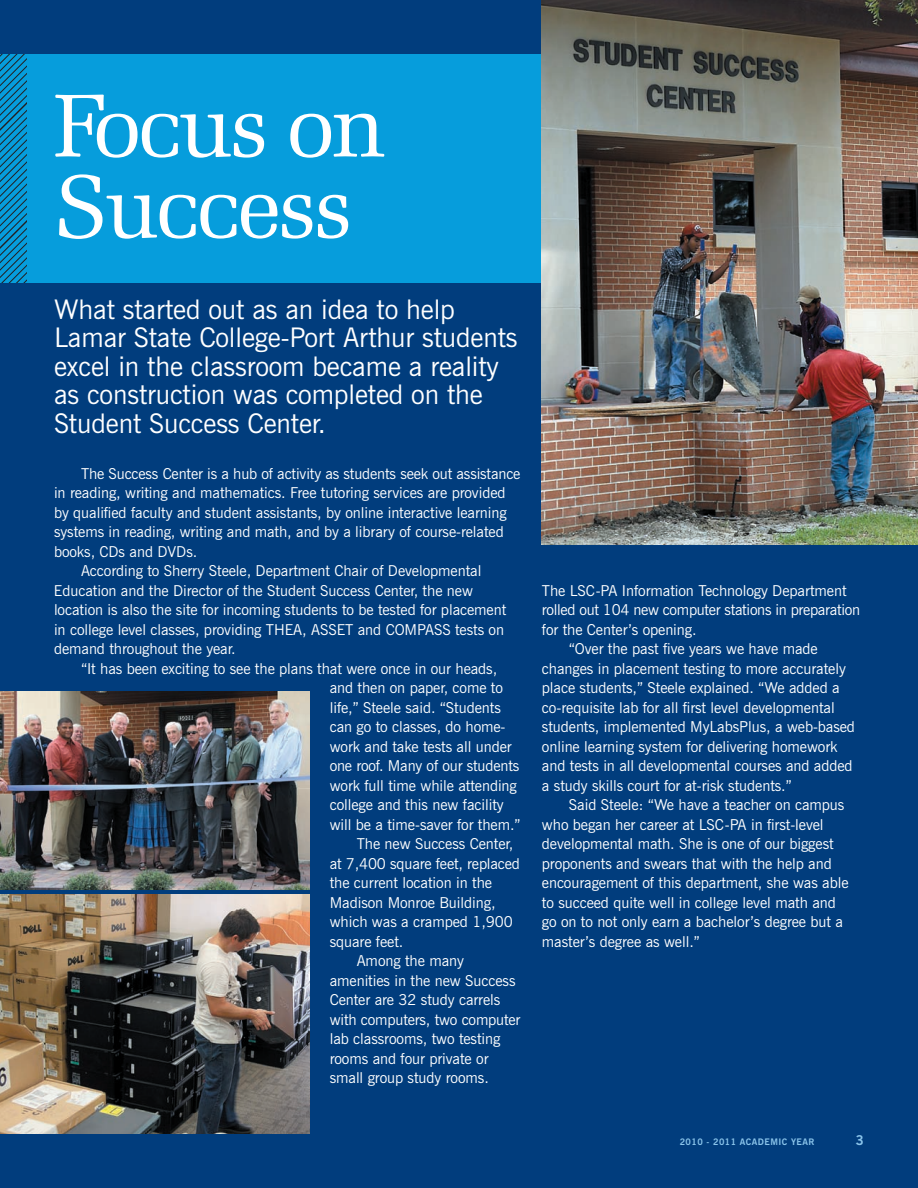
<style>
.page{position:relative;width:918px;height:1188px;background:#013d7d}
.page>*{position:absolute;margin:0;border:0;box-sizing:border-box;transform-origin:0 0}
.t1{font:90px/81px "Zapf Elliptical 711 BT";letter-spacing:-.04em;color:#fff}
.t2{font:27px/28.5px "News Gothic BT";letter-spacing:-.005em;color:#fff}
.t3{font:15px "News Gothic BT";letter-spacing:-.005em;color:#fff}
.t4{font:700 13.5px "News Gothic BT";color:#8bc5eb}
.t5{font:700 9px "News Gothic BT";letter-spacing:.05em;color:#8bc5eb}
</style>
<div class="page">
<hr style="left:0;top:0;width:1px;height:1188px;background:#e9e7d5">
<img style="left:0;top:0;width:1px;height:497px">
<img style="left:0;top:691px;width:309px;height:198px">
<img style="left:0;top:895px;width:309px;height:239px">
<div style="left:0;top:54px;width:542px;height:229px;background:#069ddc"></div>
<svg style="left:0;top:54px;width:27px;height:229px"></svg>
<img style="left:542px;top:0;width:376px;height:545px">
<h1 class="t1" style="left:54px;top:85px;width:333px">Focus on<br>Success</h1>
<h2 class="t2" style="left:54px;top:295px;width:465px">What started out as an idea to help Lamar State College-Port Arthur students excel in the classroom became a reality as construction was completed on the Student Success Center.</h2>
<p class="t3" style="left:81px;top:464px;width:441px">The Success Center is a hub of activity as students seek out assistance</p>
<p class="t3" style="left:54px;top:484px;width:453px">in reading, writing and mathematics. Free tutoring services are provided</p>
<p class="t3" style="left:54px;top:503px;width:454px">by qualified faculty and student assistants, by online interactive learning</p>
<p class="t3" style="left:54px;top:523px;width:451px">systems in reading, writing and math, and by a library of course-related</p>
<p class="t3" style="left:54px;top:542px;width:145px">books, CDs and DVDs.</p>
<p class="t3" style="left:81px;top:562px;width:402px">According to Sherry Steele, Department Chair of Developmental</p>
<p class="t3" style="left:54px;top:581px;width:420px">Education and the Director of the Student Success Center, the new</p>
<p class="t3" style="left:54px;top:601px;width:454px">location is also the site for incoming students to be tested for placement</p>
<p class="t3" style="left:54px;top:620px;width:452px">in college level classes, providing THEA, ASSET and COMPASS tests on</p>
<p class="t3" style="left:54px;top:640px;width:183px">demand throughout the year.</p>
<p class="t3" style="left:81px;top:659px;width:418px">“It has been exciting to see the plans that were once in our heads,</p>
<p class="t3" style="left:330px;top:679px;width:175px">and then on paper, come to</p>
<p class="t3" style="left:330px;top:698px;width:173px">life,” Steele said. “Students</p>
<p class="t3" style="left:330px;top:718px;width:177px">can go to classes, do home-</p>
<p class="t3" style="left:330px;top:737px;width:184px">work and take tests all under</p>
<p class="t3" style="left:330px;top:757px;width:191px">one roof. Many of our students</p>
<p class="t3" style="left:330px;top:776px;width:189px">work full time while attending</p>
<p class="t3" style="left:330px;top:796px;width:176px">college and this new facility</p>
<p class="t3" style="left:330px;top:815px;width:192px">will be a time-saver for them.”</p>
<p class="t3" style="left:357px;top:835px;width:158px">The new Success Center,</p>
<p class="t3" style="left:330px;top:854px;width:192px">at 7,400 square feet, replaced</p>
<p class="t3" style="left:330px;top:874px;width:164px">the current location in the</p>
<p class="t3" style="left:330px;top:893px;width:167px">Madison Monroe Building,</p>
<p class="t3" style="left:330px;top:913px;width:185px">which was a cramped 1,900</p>
<p class="t3" style="left:330px;top:932px;width:75px">square feet.</p>
<p class="t3" style="left:357px;top:952px;width:109px">Among the many</p>
<p class="t3" style="left:330px;top:971px;width:187px">amenities in the new Success</p>
<p class="t3" style="left:330px;top:991px;width:172px">Center are 32 study carrels</p>
<p class="t3" style="left:330px;top:1010px;width:192px">with computers, two computer</p>
<p class="t3" style="left:330px;top:1030px;width:172px">lab classrooms, two testing</p>
<p class="t3" style="left:330px;top:1049px;width:160px">rooms and four private or</p>
<p class="t3" style="left:330px;top:1069px;width:161px">small group study rooms.</p>
<p class="t3" style="left:542px;top:581px;width:306px">The LSC-PA Information Technology Department</p>
<p class="t3" style="left:542px;top:601px;width:320px">rolled out 104 new computer stations in preparation</p>
<p class="t3" style="left:542px;top:620px;width:156px">for the Center’s opening.</p>
<p class="t3" style="left:569px;top:640px;width:250px">“Over the past five years we have made</p>
<p class="t3" style="left:542px;top:659px;width:305px">changes in placement testing to more accurately</p>
<p class="t3" style="left:542px;top:679px;width:299px">place students,” Steele explained. “We added a</p>
<p class="t3" style="left:542px;top:698px;width:294px">co-requisite lab for all first level developmental</p>
<p class="t3" style="left:542px;top:718px;width:315px">students, implemented MyLabsPlus, a web-based</p>
<p class="t3" style="left:542px;top:737px;width:297px">online learning system for delivering homework</p>
<p class="t3" style="left:542px;top:757px;width:312px">and tests in all developmental courses and added</p>
<p class="t3" style="left:542px;top:776px;width:251px">a study skills court for at-risk students.”</p>
<p class="t3" style="left:569px;top:796px;width:277px">Said Steele: “We have a teacher on campus</p>
<p class="t3" style="left:542px;top:815px;width:283px">who began her career at LSC-PA in first-level</p>
<p class="t3" style="left:542px;top:835px;width:293px">developmental math. She is one of our biggest</p>
<p class="t3" style="left:542px;top:854px;width:291px">proponents and swears that with the help and</p>
<p class="t3" style="left:542px;top:874px;width:308px">encouragement of this department, she was able</p>
<p class="t3" style="left:542px;top:893px;width:295px">to succeed quite well in college level math and</p>
<p class="t3" style="left:542px;top:913px;width:303px">go on to not only earn a bachelor’s degree but a</p>
<p class="t3" style="left:542px;top:932px;width:159px">master’s degree as well.”</p>
<p class="t5" style="left:680px;top:1136px;width:92px">2010 - 2011 ACADEMIC</p>
<p class="t5" style="left:791px;top:1136px;width:22px">YEAR</p>
<p class="t4" style="left:856px;top:1132px;width:10px">3</p>
</div>
